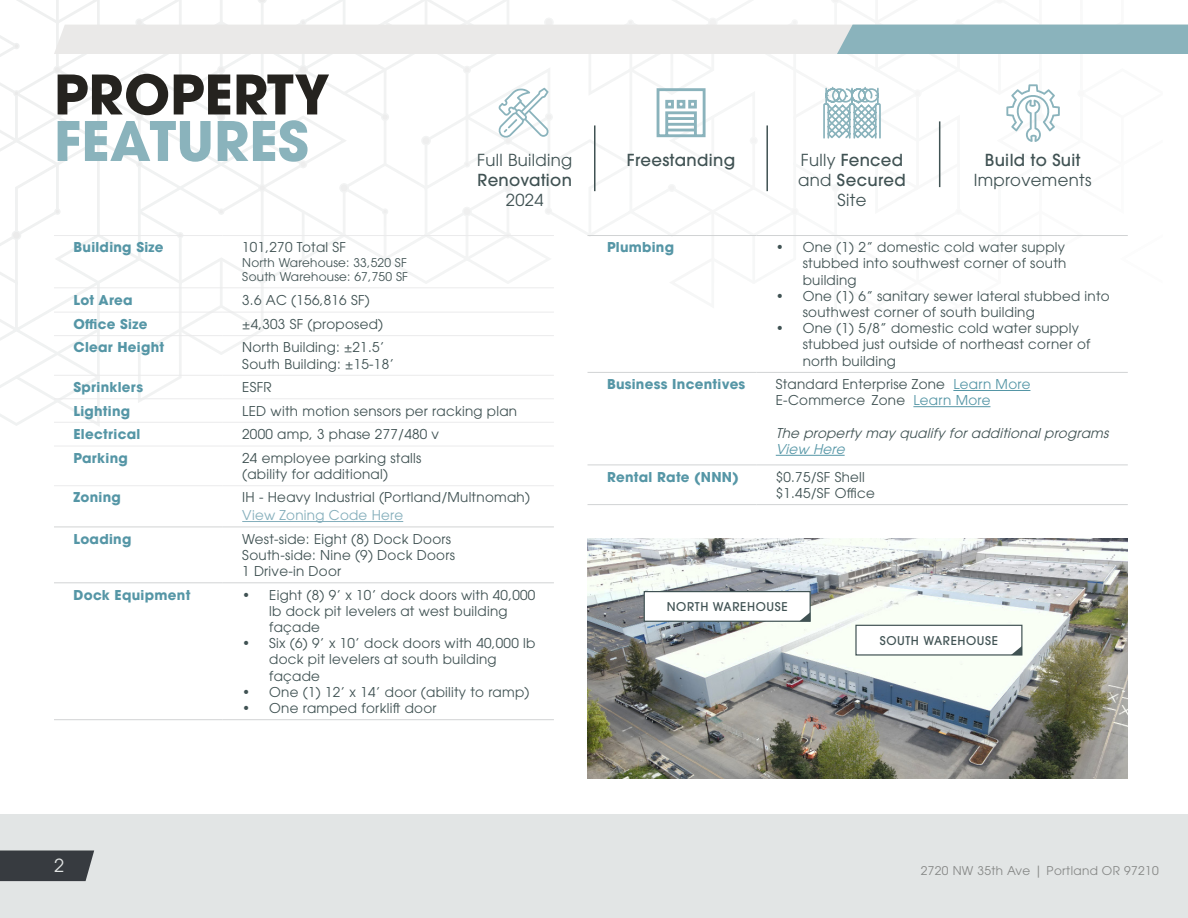
<style>
.page{position:relative;width:1188px;height:918px;background:#fff}
.page>*{position:absolute;margin:0;border:0;box-sizing:border-box;transform-origin:0 0}
.t1{font:700 54px "ITC Avant Garde Pro";color:#25231f}
.t2{font:700 54px "ITC Avant Garde Pro";color:#8ab3bc}
.t3{font:18px "ITC Avant Garde Pro";color:#fff}
.t4{font:500 16.5px/19.8px "ITC Avant Garde Pro";letter-spacing:.02em;color:#405253;text-align:center}
.t5{font:16.5px "ITC Avant Garde Pro";letter-spacing:.02em;color:#405253}
.t6{font:13.5px/16.2px "ITC Avant Garde Pro";letter-spacing:.02em;color:#405253}
.t7{font:700 13.5px "ITC Avant Garde Pro";letter-spacing:.02em;color:#5596a6}
.t8{font:italic 13.5px "ITC Avant Garde Pro";color:#405253}
.t9{font:13.5px "ITC Avant Garde Pro";letter-spacing:.02em;color:#84aebb}
.t10{font:italic 13.5px "ITC Avant Garde Pro";color:#5596a6}
.t11{font:12px/14.4px "ITC Avant Garde Pro";letter-spacing:.02em;color:#405253}
.t12{font:12px "ITC Avant Garde Pro";letter-spacing:.03em;color:#92918f}
.t13{font:500 12px "ITC Avant Garde Pro";letter-spacing:.05em;color:#405253}
.s1{font-weight:400}
.s2{color:#5596a6}
</style>
<div class="page">
<div style="left:0;top:814px;width:1188px;height:104px;background:#e2e5e5"></div>
<hr style="left:54px;top:527px;width:169px;height:1px;background:#d1d3d4">
<hr style="left:223px;top:527px;width:331px;height:1px;background:#d1d3d4">
<hr style="left:54px;top:582px;width:169px;height:1px;background:#d1d3d4">
<hr style="left:223px;top:582px;width:331px;height:1px;background:#d1d3d4">
<hr style="left:54px;top:719px;width:169px;height:1px;background:#d1d3d4">
<hr style="left:223px;top:719px;width:331px;height:1px;background:#d1d3d4">
<hr style="left:54px;top:446px;width:169px;height:1px;background:#ebebec">
<hr style="left:223px;top:446px;width:331px;height:1px;background:#ebebec">
<hr style="left:54px;top:485px;width:169px;height:1px;background:#ebebec">
<hr style="left:223px;top:485px;width:331px;height:1px;background:#ebebec">
<hr style="left:242px;top:521px;width:161px;height:1px;background:#84aebb">
<hr style="left:588px;top:465px;width:168px;height:1px;background:#d1d3d4">
<hr style="left:756px;top:465px;width:372px;height:1px;background:#d1d3d4">
<hr style="left:588px;top:504px;width:168px;height:1px;background:#d1d3d4">
<hr style="left:756px;top:504px;width:372px;height:1px;background:#d1d3d4">
<hr style="left:776px;top:455px;width:69px;height:1px;background:#5596a6">
<img style="left:588px;top:539px;width:540px;height:240px">
<div style="left:644px;top:592px;width:166px;height:29px;background:#fff"></div>
<div style="left:644px;top:591px;width:167px;height:31px;border:1px solid #405253"></div>
<svg style="left:799px;top:612px;width:11px;height:9px"></svg>
<div style="left:856px;top:625px;width:166px;height:30px;background:#fff"></div>
<div style="left:855px;top:625px;width:167px;height:31px;border:1px solid #405253"></div>
<svg style="left:1011px;top:646px;width:11px;height:9px"></svg>
<svg style="left:0;top:0;width:1188px;height:426px"></svg>
<h1 class="t1" style="left:54px;top:58px;width:277px">PROPERTY</h1>
<h1 class="t2" style="left:54px;top:105px;width:256px">FEATURES</h1>
<p class="t5" style="left:477px;top:150px;width:97px">Full Building</p>
<p class="t4" style="left:478px;top:170px;width:96px">Renovation</p>
<p class="t5" style="left:506px;top:190px;width:39px">2024</p>
<p class="t7" style="left:74px;top:238px;width:91px">Building Size</p>
<p class="t6" style="left:242px;top:239px;width:105px">101,270 Total SF</p>
<p class="t11" style="left:242px;top:255px;width:167px">North Warehouse: 33,520 SF<br>South Warehouse: 67,750 SF</p>
<p class="t7" style="left:74px;top:291px;width:61px">Lot Area</p>
<p class="t6" style="left:242px;top:291px;width:129px">3.6 AC (156,816 SF)</p>
<p class="t7" style="left:74px;top:315px;width:75px">Office Size</p>
<p class="t6" style="left:242px;top:316px;width:143px">±4,303 SF (proposed)</p>
<p class="t7" style="left:74px;top:338px;width:92px">Clear Height</p>
<p class="t6" style="left:242px;top:339px;width:153px">North Building: ±21.5’<br>South Building: ±15-18’</p>
<p class="t7" style="left:74px;top:378px;width:71px">Sprinklers</p>
<p class="t6" style="left:242px;top:379px;width:31px">ESFR</p>
<p class="t7" style="left:74px;top:402px;width:58px">Lighting</p>
<p class="t6" style="left:242px;top:402px;width:276px">LED with motion sensors per racking plan</p>
<p class="t7" style="left:74px;top:425px;width:68px">Electrical</p>
<p class="t6" style="left:242px;top:426px;width:198px">2000 amp, 3 phase 277/480 v</p>
<p class="t7" style="left:74px;top:449px;width:56px">Parking</p>
<p class="t6" style="left:242px;top:450px;width:181px">24 employee parking stalls (ability for additional)</p>
<p class="t7" style="left:74px;top:488px;width:49px">Zoning</p>
<p class="t6" style="left:242px;top:489px;width:289px">IH - Heavy Industrial (Portland/Multnomah)</p>
<p class="t9" style="left:242px;top:507px;width:163px">View Zoning Code Here</p>
<p class="t7" style="left:74px;top:530px;width:59px">Loading</p>
<p class="t6" style="left:242px;top:530px;width:214px">West-side: Eight (8) Dock Doors<br>South-side: Nine (9) Dock Doors<br>1 Drive-in Door</p>
<p class="t7" style="left:74px;top:586px;width:118px">Dock Equipment</p>
<p class="t6" style="left:269px;top:586px;width:268px;text-indent:-27px">• Eight (8) 9’ x 10’ dock doors with 40,000 lb dock pit levelers at west building façade</p>
<p class="t6" style="left:269px;top:635px;width:268px;text-indent:-27px">• Six (6) 9’ x 10’ dock doors with 40,000 lb dock pit levelers at south building façade</p>
<p class="t6" style="left:242px;top:684px;width:289px">• One (1) 12’ x 14’ door (ability to ramp)</p>
<p class="t6" style="left:242px;top:700px;width:196px">• One ramped forklift door</p>
<p class="t4" style="left:627px;top:150px;width:110px">Freestanding</p>
<p class="t4" style="left:798px;top:150px;width:109px"><span class="s1">Fully</span> Fenced <span class="s1">and</span> Secured<br><span class="s1">Site</span></p>
<p class="t4" style="left:985px;top:150px;width:97px">Build to Suit</p>
<p class="t5" style="left:974px;top:170px;width:119px">Improvements</p>
<p class="t7" style="left:607px;top:238px;width:69px">Plumbing</p>
<p class="t6" style="left:803px;top:239px;width:265px;text-align:justify;text-indent:-27px">• One (1) 2” domestic cold water supply stubbed into southwest corner of south building</p>
<p class="t6" style="left:803px;top:288px;width:309px;text-indent:-27px">• One (1) 6” sanitary sewer lateral stubbed into southwest corner of south building</p>
<p class="t6" style="left:803px;top:320px;width:289px;text-indent:-27px">• One (1) 5/8” domestic cold water supply stubbed just outside of northeast corner of north building</p>
<p class="t7" style="left:607px;top:375px;width:140px">Business Incentives</p>
<p class="t6" style="left:776px;top:376px;width:256px">Standard Enterprise Zone <span class="s2">Learn More<br></span>E-Commerce Zone <span class="s2">Learn More</span></p>
<p class="t8" style="left:776px;top:424px;width:338px">The property may qualify foradditionalprograms</p>
<p class="t10" style="left:776px;top:441px;width:74px">View Here</p>
<p class="t7" style="left:607px;top:468px;width:133px">Rental Rate (NNN)</p>
<p class="t6" style="left:776px;top:468px;width:101px">$0.75/SF Shell $1.45/SF Office</p>
<p class="t13" style="left:667px;top:599px;width:122px">NORTH WAREHOUSE</p>
<p class="t13" style="left:880px;top:633px;width:120px">SOUTH WAREHOUSE</p>
<h2 class="t3" style="left:54px;top:854px;width:11px">2</h2>
<p class="t12" style="left:921px;top:863px;width:239px">2720 NW 35th Ave | Portland OR 97210</p>
</div>
